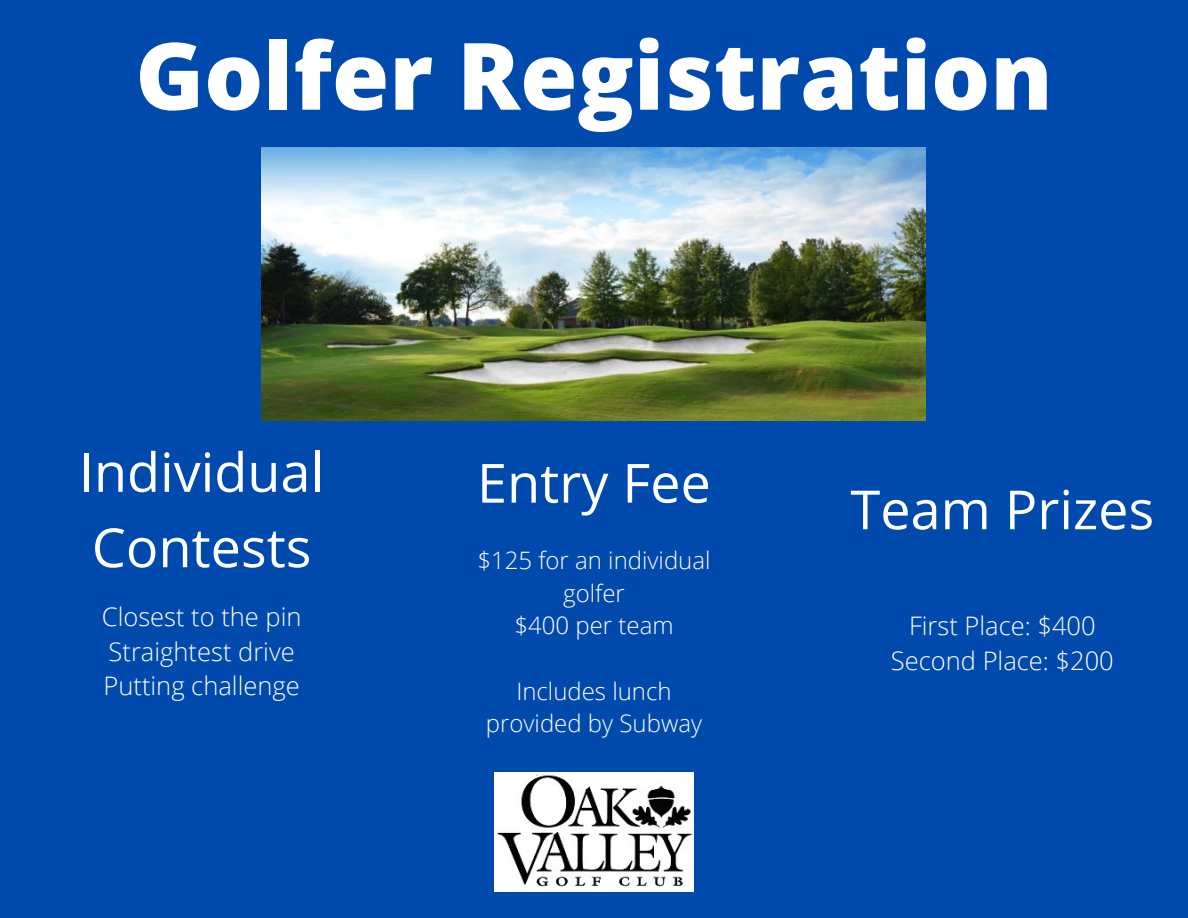
<style>
.page{position:relative;width:1188px;height:918px;background:#004aad}
.page>*{position:absolute;margin:0;border:0;box-sizing:border-box;transform-origin:0 0}
.t1{font:800 93px "Open Sans";color:#fff}
.t2{font:54px/75.3px "Open Sans";color:#fff}
.t3{font:300 25.5px "Open Sans";color:#fff}
.t4{font:300 24px/32.7px "Open Sans";color:#fff;text-align:center}
</style>
<div class="page">
<img style="left:495px;top:773px;width:199px;height:118px">
<img style="left:262px;top:147px;width:664px;height:274px">
<p class="t1" style="left:135px;top:10px;width:919px">Golfer Registration</p>
<p class="t2" style="left:79px;top:433px;width:247px">Individual<br>Contests</p>
<p class="t3" style="left:102px;top:598px;width:201px">Closest to the pin</p>
<p class="t3" style="left:109px;top:633px;width:188px">Straightest drive</p>
<p class="t3" style="left:104px;top:668px;width:198px">Putting challenge</p>
<p class="t2" style="left:477px;top:444px;width:235px">Entry Fee</p>
<p class="t4" style="left:477px;top:543px;width:235px">$125 for an individual golfer</p>
<p class="t4" style="left:514px;top:609px;width:161px">$400 per team</p>
<p class="t4" style="left:486px;top:674px;width:218px">Includes lunch provided by Subway</p>
<p class="t2" style="left:850px;top:471px;width:305px">Team Prizes</p>
<p class="t3" style="left:909px;top:608px;width:188px">First Place: $400</p>
<p class="t3" style="left:891px;top:642px;width:224px">Second Place: $200</p>
</div>
